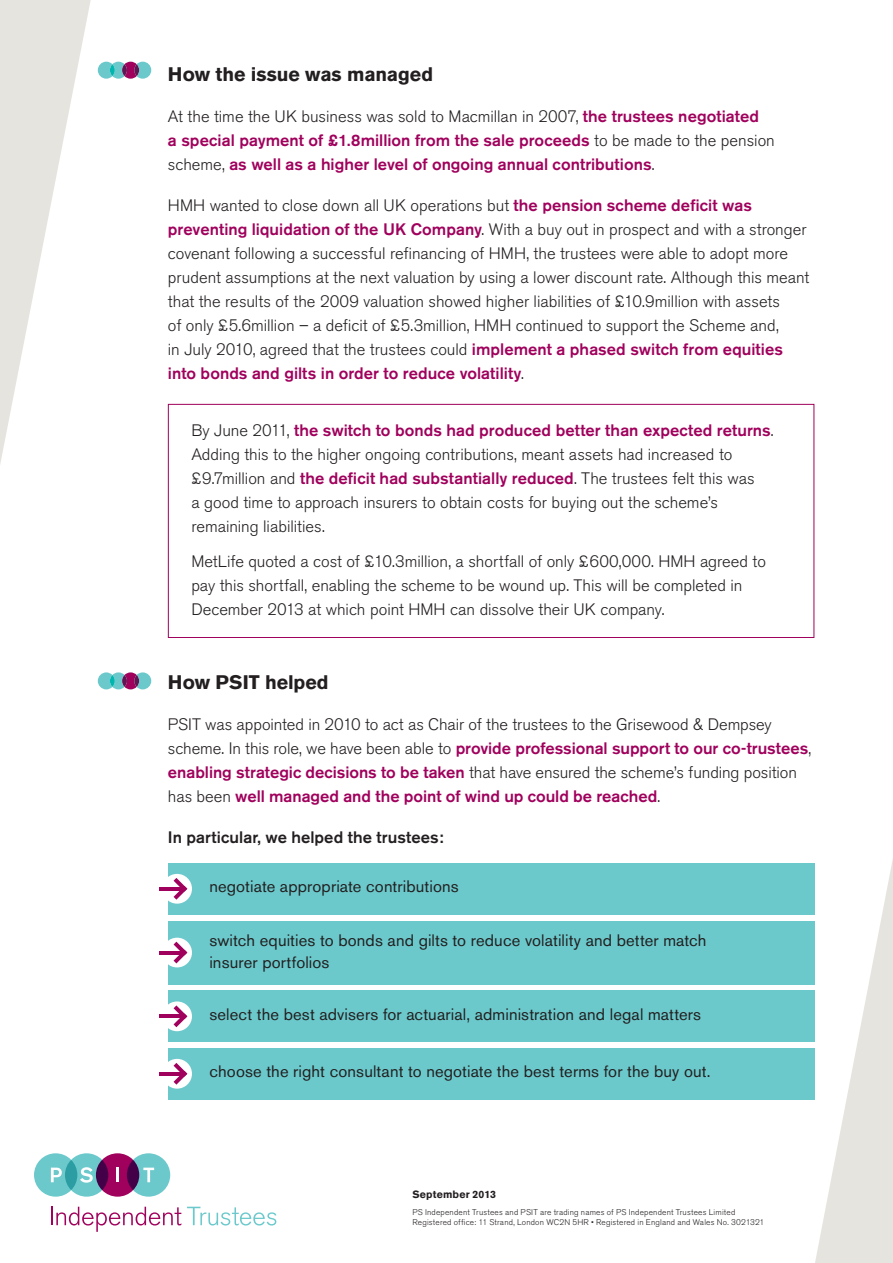
<style>
.page{position:relative;width:893px;height:1263px;background:#fff}
.page>*{position:absolute;margin:0;border:0;box-sizing:border-box;transform-origin:0 0}
.sub{font:700 19.5px "Akzidenz Grotesk BE";letter-spacing:-.005em;color:#231f20}
.body{font:300 16.5px/24px "Akzidenz Grotesk BE";color:#231f20}
.body-2{font:16.5px/22.5px "Akzidenz Grotesk BE";letter-spacing:.01em;color:#231f20}
.body-3{font:500 16.5px/24px "Akzidenz Grotesk BE";color:#a0015c}
.body-4{font:500 16.5px "Akzidenz Grotesk BE";letter-spacing:.005em;color:#231f20}
.t1{font:700 10.5px "Akzidenz Grotesk BE";letter-spacing:.02em;color:#231f20}
.t2{font:300 8.25px/10.5px "Akzidenz Grotesk BE";letter-spacing:.025em;color:#231f20}
.s1{font-weight:300;color:#231f20}
.s2{font-weight:500;color:#a0015c}
</style>
<div class="page">
<div style="left:168px;top:404px;width:646px;height:234px;border:1px solid #a0015c"></div>
<div style="left:168px;top:921px;width:646px;height:63px;background:#6bc9cc"></div>
<div style="left:168px;top:863px;width:646px;height:51px;background:#6bc9cc"></div>
<div style="left:168px;top:991px;width:646px;height:51px;background:#6bc9cc"></div>
<div style="left:168px;top:1048px;width:646px;height:51px;background:#6bc9cc"></div>
<div style="left:162px;top:938px;width:30px;height:29px;background:#fff;border-radius:50%"></div>
<svg style="left:174px;top:942px;width:13px;height:21px"></svg>
<hr style="left:159px;top:951px;width:25px;height:3px;background:#a0015c">
<div style="left:162px;top:874px;width:30px;height:30px;background:#fff;border-radius:50%"></div>
<svg style="left:174px;top:878px;width:13px;height:22px"></svg>
<hr style="left:159px;top:887px;width:25px;height:3px;background:#a0015c">
<div style="left:162px;top:1001px;width:30px;height:30px;background:#fff;border-radius:50%"></div>
<svg style="left:174px;top:1005px;width:13px;height:22px"></svg>
<hr style="left:159px;top:1014px;width:25px;height:4px;background:#a0015c">
<div style="left:162px;top:1059px;width:30px;height:30px;background:#fff;border-radius:50%"></div>
<svg style="left:174px;top:1063px;width:13px;height:22px"></svg>
<hr style="left:159px;top:1072px;width:25px;height:3px;background:#a0015c">
<svg style="left:0;top:0;width:91px;height:464px"></svg>
<div style="left:34px;top:1153px;width:43px;height:44px;background:#6bc9cc;border-radius:50%"></div>
<svg style="left:65px;top:1153px;width:43px;height:44px"></svg>
<svg style="left:96px;top:1153px;width:43px;height:44px"></svg>
<svg style="left:127px;top:1153px;width:43px;height:44px"></svg>
<svg style="left:51px;top:1167px;width:11px;height:15px"></svg>
<hr style="left:116px;top:1167px;width:3px;height:15px;background:#fff">
<svg style="left:143px;top:1167px;width:11px;height:15px"></svg>
<svg style="left:80px;top:1167px;width:13px;height:16px"></svg>
<svg style="left:51px;top:1207px;width:130px;height:25px"></svg>
<svg style="left:187px;top:1207px;width:89px;height:18px"></svg>
<svg style="left:98px;top:62px;width:53px;height:17px"></svg>
<svg style="left:134px;top:64px;width:5px;height:12px"></svg>
<svg style="left:98px;top:672px;width:53px;height:17px"></svg>
<svg style="left:134px;top:675px;width:5px;height:12px"></svg>
<svg style="left:815px;top:859px;width:78px;height:404px"></svg>
<p class="sub" style="left:168px;top:62px;width:267px">How the issue was managed</p>
<p class="body-3" style="left:168px;top:104px;width:608px"><span class="s1">At the time the UK business was sold to Macmillan in 2007,</span> the trustees negotiated<br>a special payment of £1.8million from the sale proceeds <span class="s1">to be made to the pension scheme,</span> as well as a higher level of ongoing annual contributions<span class="s1">.</span></p>
<p class="body" style="left:168px;top:193px;width:643px">HMH wanted to close down all UK operations but <span class="s2">the pension scheme deficit was preventing liquidation of the UK Company</span>. With a buy out in prospect and with a stronger covenant following a successful refinancing of HMH, the trustees were able to adopt more prudent assumptions at the next valuation by using a lower discount rate. Although this meant that the results of the 2009 valuation showed higher liabilities of £10.9million with assets<br>of only £5.6million – a deficit of £5.3million, HMH continued to support the Scheme and,<br>in July 2010, agreed that the trustees could <span class="s2">implement a phased switch from equities into bonds and gilts in order to reduce volatility</span>.</p>
<p class="body" style="left:191px;top:419px;width:584px">By June 2011, <span class="s2">the switch to bonds had produced better than expected returns</span>.<br>Adding this to the higher ongoing contributions, meant assets had increased to £9.7million and <span class="s2">the deficit had substantially reduced</span>. The trustees felt this was<br>a good time to approach insurers to obtain costs for buying out the scheme’s remaining liabilities.</p>
<p class="body" style="left:191px;top:549px;width:576px">MetLife quoted a cost of £10.3million, a shortfall of only £600,000. HMH agreed to pay this shortfall, enabling the scheme to be wound up. This will be completed in<br>December 2013 at which point HMH can dissolve their UK company.</p>
<p class="sub" style="left:168px;top:670px;width:162px">How PSIT helped</p>
<p class="body" style="left:168px;top:712px;width:645px">PSIT was appointed in 2010 to act as Chair of the trustees to the Grisewood &amp; Dempsey scheme. In this role, we have been able to <span class="s2">provide professional support to our co-trustees</span>, <span class="s2">enabling strategic decisions to be taken</span> that have ensured the scheme’s funding position has been <span class="s2">well managed and the point of wind up could be reached</span>.</p>
<p class="body-4" style="left:168px;top:827px;width:277px">In particular, we helped the trustees:</p>
<p class="body-2" style="left:209px;top:875px;width:251px">negotiate appropriate contributions</p>
<p class="body-2" style="left:209px;top:929px;width:499px">switch equities to bonds and gilts to reduce volatility and better match insurer portfolios</p>
<p class="body-2" style="left:209px;top:1003px;width:493px">select the best advisers for actuarial, administration and legal matters</p>
<p class="body-2" style="left:209px;top:1060px;width:503px">choose the right consultant to negotiate the best terms for the buy out.</p>
<p class="t1" style="left:412px;top:1188px;width:85px">September 2013</p>
<p class="t2" style="left:412px;top:1207px;width:353px">PS Independent Trustees and PSIT are trading names of PS Independent Trustees Limited<br>Registered office: 11 Strand, London WC2N 5HR • Registered in England and Wales No. 3021321</p>
</div>
